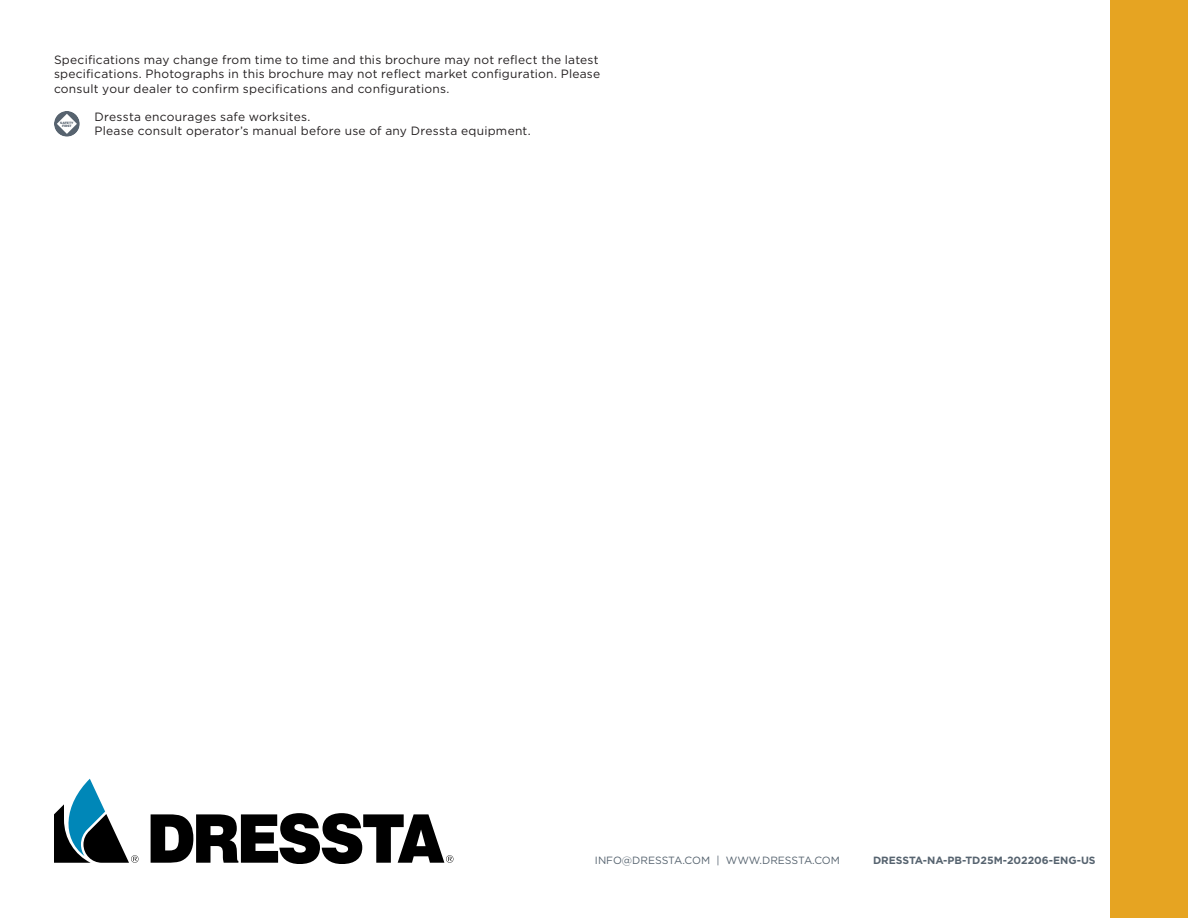
<style>
.page{position:relative;width:1188px;height:918px;background:#fff}
.page>*{position:absolute;margin:0;border:0;box-sizing:border-box;transform-origin:0 0}
.t1{font:12px/14.4px "Gotham";letter-spacing:.02em;color:#231f20}
.t2{font:700 10.5px "Gotham";color:#56636f}
.t3{font:10.5px "Gotham";letter-spacing:-.01em;color:#56636f}
.t4{font:900 3.15px/2.8px "Gotham";color:#57636f;text-align:center}
</style>
<div class="page">
<svg style="left:54px;top:111px;width:26px;height:26px"></svg>
<svg style="left:57px;top:114px;width:20px;height:20px"></svg>
<div style="left:1110px;top:0;width:78px;height:918px;background:#e6a422"></div>
<svg style="left:54px;top:779px;width:85px;height:84px"></svg>
<svg style="left:151px;top:813px;width:302px;height:51px"></svg>
<p class="t1" style="left:54px;top:52px;width:548px">Specifications may change from time to time and this brochure may not reflect the latest specifications. Photographs in this brochure may not reflect market configuration. Please consult your dealer to confirm specifications and configurations.</p>
<p class="t1" style="left:94px;top:109px;width:438px">Dressta encourages safe worksites.<br>Please consult operator’s manual before use of any Dressta equipment.</p>
<p class="t4" style="left:60px;top:121px;width:15px">SAFETY<br>FIRST</p>
<p class="t3" style="left:595px;top:854px;width:247px">INFO@DRESSTA.COM | WWW.DRESSTA.COM</p>
<p class="t2" style="left:873px;top:853px;width:224px">DRESSTA-NA-PB-TD25M-202206-ENG-US</p>
</div>
